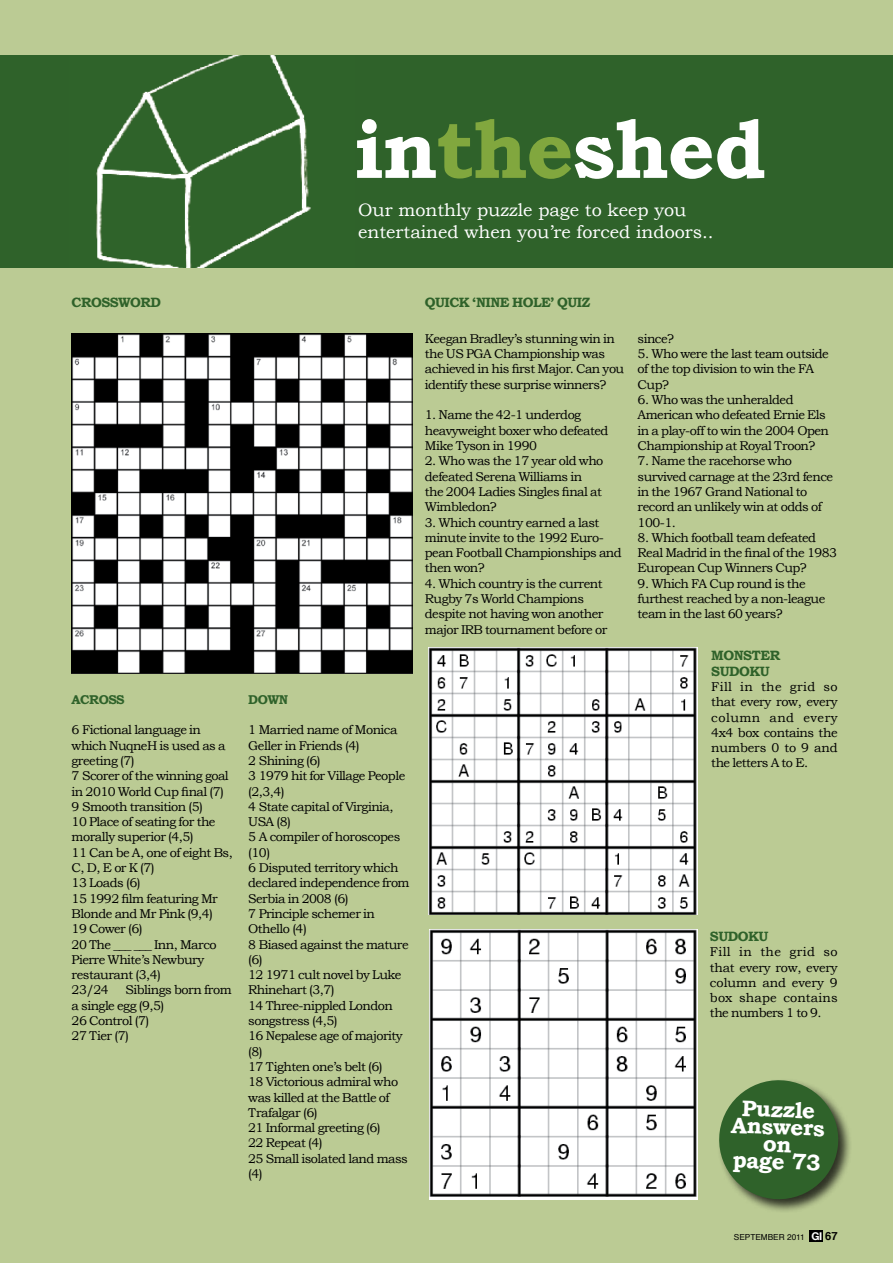
<style>
.page{position:relative;width:893px;height:1263px;background:#fff}
.page>*{position:absolute;margin:0;border:0;box-sizing:border-box;transform-origin:0 0}
.t1{font:700 82.05px "Bookman Old Style";letter-spacing:-.02em;color:#fff}
.t2{font:700 22.5px/17.1px "Bookman Old Style";color:#fff;text-align:center}
.t3{font:18px/21.6px "Bookman Old Style";color:#fff}
.t4{font:700 13.5px/15.3px "Bookman Old Style";letter-spacing:-.04em;color:#2f622a}
.t5{font:12.75px/15.3px "Bookman Old Style";letter-spacing:-.04em;color:#000}
.t6{font:700 12.75px "Bookman Old Style";color:#2f622a}
.t7{font:8.25px "Helvetica";color:#000}
.s1{color:#81a73e}
.s2{font-family:"Helvetica Neue";font-weight:700;font-size:10.8px;color:#fff}
.s3{font-weight:700;font-size:11.25px}
</style>
<div class="page">
<div style="left:0;top:0;width:892px;height:1263px;background:#bbcb94"></div>
<div style="left:717px;top:1078px;width:135px;height:135px;background:#000;opacity:.75"></div>
<svg style="left:717px;top:1078px;width:124px;height:125px"></svg>
<div style="left:0;top:55px;width:892px;height:213px;background:#2f622a"></div>
<img style="left:429px;top:929px;width:268px;height:270px">
<img style="left:428px;top:647px;width:269px;height:267px">
<img style="left:72px;top:333px;width:340px;height:340px">
<img style="left:96px;top:55px;width:215px;height:213px">
<div style="left:809px;top:1230px;width:13px;height:11px;background:#000"></div>
<h1 class="t1" style="left:354px;top:101px;width:413px">IN<span class="s1">THE</span>SHED</h1>
<h3 class="t3" style="left:358px;top:199px;width:357px">Our monthly puzzle page to keep you entertained when you’re forced indoors..</h3>
<p class="t4" style="left:72px;top:295px;width:91px">CROSSWORD</p>
<p class="t6" style="left:72px;top:692px;width:37px">ACROSS</p>
<p class="t5" style="left:72px;top:722px;width:163px">6 Fictional language in which NuqneH is used as a greeting (7)<br>7 Scorer of the winning goal in 2010 World Cup final (7)<br>9 Smooth transition (5)<br>10 Place of seating for the morally superior (4,5)<br>11 Can be A, one of eight Bs,<br>C, D, E or K (7)<br>13 Loads (6)<br>15 1992 film featuring Mr<br>Blonde and Mr Pink (9,4)<br>19 Cower (6)<br>20 The ___ ___ Inn, Marco<br>Pierre White’s Newbury restaurant (3,4)<br>23/24</p>
<p class="t5" style="left:72px;top:982px;width:161px;text-indent:54px">Siblings born from a single egg (9,5)<br>26 Control (7)<br>27 Tier (7)</p>
<p class="t6" style="left:248px;top:692px;width:42px">DOWN</p>
<p class="t5" style="left:248px;top:722px;width:163px">1 Married name of Monica<br>Geller in Friends (4)<br>2 Shining (6)<br>3 1979 hit for Village People (2,3,4)<br>4 State capital of Virginia,<br>USA (8)<br>5 A compiler of horoscopes (10)<br>6 Disputed territory which declared independence from<br>Serbia in 2008 (6)<br>7 Principle schemer in<br>Othello (4)<br>8 Biased against the mature (6)<br>12 1971 cult novel by Luke<br>Rhinehart (3,7)<br>14 Three-nippled London songstress (4,5)<br>16 Nepalese age of majority (8)<br>17 Tighten one’s belt (6)<br>18 Victorious admiral who was killed at the Battle of<br>Trafalgar (6)<br>21 Informal greeting (6)<br>22 Repeat (4)<br>25 Small isolated land mass (4)</p>
<p class="t4" style="left:424px;top:295px;width:167px">QUICK ‘NINE HOLE’ QUIZ</p>
<p class="t5" style="left:424px;top:331px;width:201px">Keegan Bradley’s stunning win in the US PGA Championship was achieved in his first Major. Can you identify these surprise winners?</p>
<p class="t5" style="left:424px;top:407px;width:185px">1. Name the 42-1 underdog heavyweight boxer who defeated<br>Mike Tyson in 1990</p>
<p class="t5" style="left:424px;top:453px;width:180px">2. Who was the 17 year old who defeated Serena Williams in the 2004 Ladies Singles final at<br>Wimbledon?</p>
<p class="t5" style="left:424px;top:514px;width:198px">3. Which country earned a last minute invite to the 1992 Euro&shy;pean Football Championships and then won?</p>
<p class="t5" style="left:424px;top:576px;width:184px">4. Which country is the current<br>Rugby 7s World Champions despite not having won another major IRB tournament before or</p>
<p class="t5" style="left:637px;top:331px;width:38px">since?</p>
<p class="t5" style="left:637px;top:346px;width:193px">5. Who were the last team outside of the top division to win the FA<br>Cup?</p>
<p class="t5" style="left:637px;top:392px;width:193px">6. Who was the unheralded<br>American who defeated Ernie Els in a play-off to win the 2004 Open<br>Championship at Royal Troon?</p>
<p class="t5" style="left:637px;top:453px;width:197px">7. Name the racehorse who survived carnage at the 23rd fence in the 1967 Grand National to record an unlikely win at odds of<br>100-1.</p>
<p class="t5" style="left:637px;top:530px;width:201px">8. Which football team defeated<br>Real Madrid in the final of the 1983<br>European Cup Winners Cup?</p>
<p class="t5" style="left:637px;top:576px;width:189px">9. Which FA Cup round is the furthest reached by a non-league team in the last 60 years?</p>
<p class="t4" style="left:711px;top:648px;width:60px">MONSTER<br>SUDOKU</p>
<p class="t5" style="left:711px;top:679px;width:128px;text-align:justify">Fill in the grid so that every row, every column and every 4x4 box contains the numbers 0 to 9 and the letters A to E.</p>
<p class="t4" style="left:709px;top:928px;width:60px">SUDOKU</p>
<p class="t5" style="left:709px;top:944px;width:129px;text-align:justify">Fill in the grid so that every row, every column and every 9 box shape contains the numbers 1 to 9.</p>
<h2 class="t2" style="left:731px;top:1099px;width:95px;rotate:2deg">PUZZLE<br>ANSWERS<br>ON<br>PAGE 73</h2>
<p class="t7" style="left:733px;top:1231px;width:105px">SEPTEMBER 2011 <span class="s2">GI</span> <span class="s3">67</span></p>
</div>
